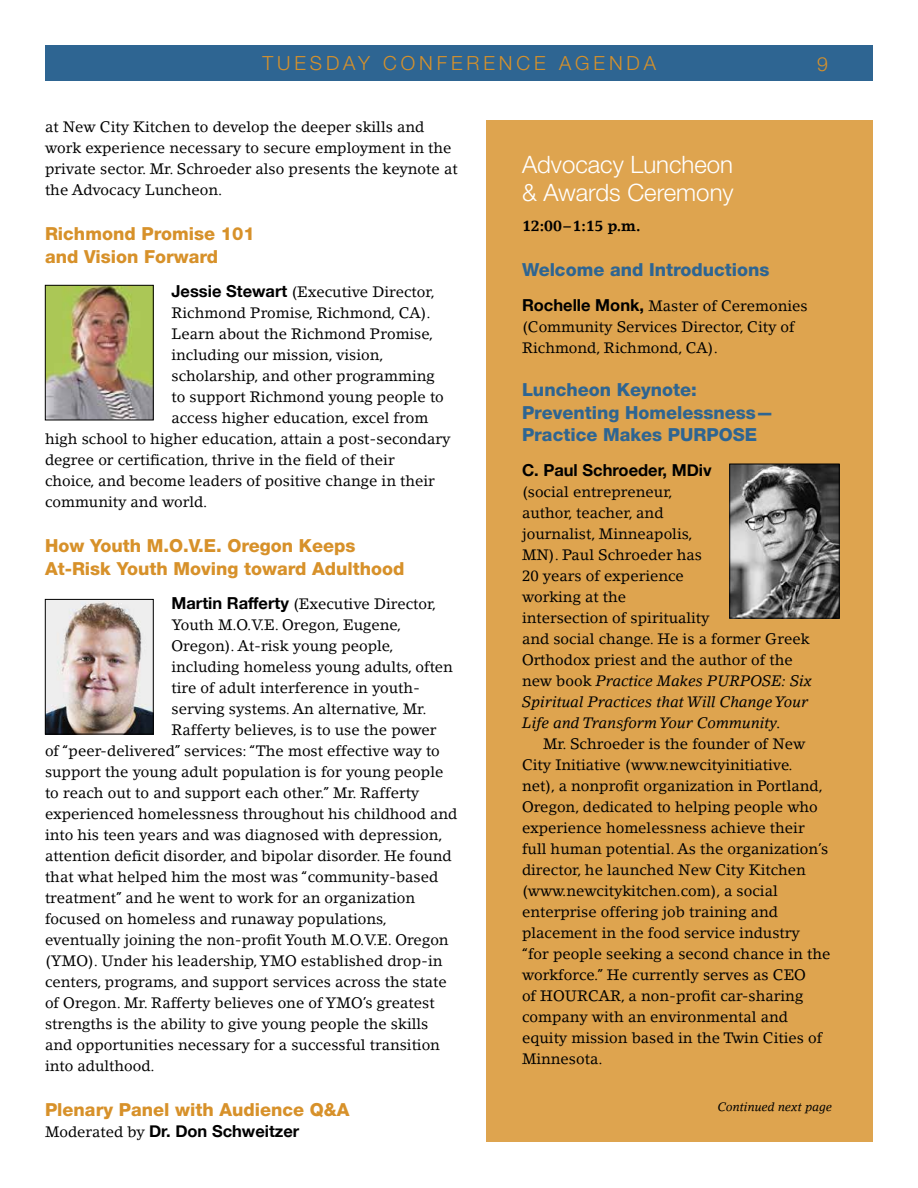
<style>
.page{position:relative;width:918px;height:1188px;background:#fff}
.page>*{position:absolute;margin:0;border:0;box-sizing:border-box;transform-origin:0 0}
.t1{font:300 24px/28.5px "Helvetica Neue";color:#fff}
.t2{font:300 19.5px "Helvetica Neue";letter-spacing:.2em;color:#d7912a}
.t3{font:800 18px/22.5px "Helvetica Neue";color:#d7912a}
.t4{font:800 18px/22.5px "Helvetica Neue";color:#2e6592}
.t5{font:700 16.5px "Helvetica Neue";color:#000}
.t6{font:15px/21px "Lino Letter";color:#000}
.t7{font:700 15px "Lino Letter";color:#000}
.t8{font:italic 12px "Lino Letter";color:#000}
.s1{font-family:"Helvetica Neue";font-weight:700;font-size:16.5px}
.s2{font-family:"Lino Letter";font-weight:400;font-size:15px}
.s3{font-style:italic}
</style>
<div class="page">
<div style="left:486px;top:121px;width:387px;height:1021px;background:#dea44f"></div>
<div style="left:45px;top:45px;width:828px;height:36px;background:#2e6592"></div>
<img style="left:47px;top:287px;width:104px;height:131px">
<div style="left:45px;top:285px;width:108px;height:135px;border:1px solid #000"></div>
<img style="left:47px;top:601px;width:104px;height:131px">
<div style="left:45px;top:599px;width:108px;height:135px;border:1px solid #000"></div>
<img style="left:732px;top:466px;width:105px;height:150px">
<div style="left:730px;top:464px;width:109px;height:154px;border:1px solid #000"></div>
<h2 class="t2" style="left:262px;top:51px;width:395px">TUESDAY CONFERENCE AGENDA</h2>
<h2 class="t2" style="left:817px;top:52px;width:12px">9</h2>
<p class="t6" style="left:45px;top:117px;width:414px">at New City Kitchen to develop the deeper skills and work experience necessary to secure employment in the private sector. Mr. Schroeder also presents the keynote at the Advocacy Luncheon.</p>
<p class="t3" style="left:45px;top:223px;width:211px">Richmond Promise 101 and Vision Forward</p>
<p class="t6" style="left:171px;top:282px;width:265px"><span class="s1">Jessie Stewart</span> (Executive Director,</p>
<p class="t6" style="left:171px;top:303px;width:261px">Richmond Promise, Richmond, CA).</p>
<p class="t6" style="left:171px;top:324px;width:263px">Learn about the Richmond Promise,</p>
<p class="t6" style="left:171px;top:345px;width:214px">including our mission, vision,</p>
<p class="t6" style="left:171px;top:366px;width:265px">scholarship, and other programming</p>
<p class="t6" style="left:171px;top:387px;width:274px">to support Richmond young people to</p>
<p class="t6" style="left:171px;top:408px;width:258px">access higher education, excel from</p>
<p class="t6" style="left:45px;top:429px;width:407px">high school to higher education, attain a post-secondary</p>
<p class="t6" style="left:45px;top:450px;width:351px">degree or certification, thrive in the field of their</p>
<p class="t6" style="left:45px;top:471px;width:391px">choice, and become leaders of positive change in their</p>
<p class="t6" style="left:45px;top:492px;width:164px">community and world.</p>
<p class="t3" style="left:45px;top:535px;width:361px">How Youth M.O.V.E. Oregon Keeps<br>At-Risk Youth Moving toward Adulthood</p>
<p class="t6" style="left:171px;top:594px;width:266px"><span class="s1">Martin Rafferty</span> (Executive Director,</p>
<p class="t6" style="left:171px;top:615px;width:231px">Youth M.O.V.E. Oregon, Eugene,</p>
<p class="t6" style="left:171px;top:636px;width:224px">Oregon). At-risk young people,</p>
<p class="t6" style="left:171px;top:657px;width:283px">including homeless young adults, often</p>
<p class="t6" style="left:171px;top:678px;width:250px">tire of adult interference in youth-</p>
<p class="t6" style="left:171px;top:699px;width:257px">serving systems. An alternative, Mr.</p>
<p class="t6" style="left:171px;top:720px;width:267px">Rafferty believes, is to use the power</p>
<p class="t6" style="left:45px;top:741px;width:396px">of “peer-delivered” services: “The most effective way to</p>
<p class="t6" style="left:45px;top:762px;width:400px">support the young adult population is for young people</p>
<p class="t6" style="left:45px;top:783px;width:376px">to reach out to and support each other.” Mr. Rafferty</p>
<p class="t6" style="left:45px;top:804px;width:414px">experienced homelessness throughout his childhood and</p>
<p class="t6" style="left:45px;top:825px;width:399px">into his teen years and was diagnosed with depression,</p>
<p class="t6" style="left:45px;top:846px;width:408px">attention deficit disorder, and bipolar disorder. He found</p>
<p class="t6" style="left:45px;top:867px;width:395px">that what helped him the most was “community-based</p>
<p class="t6" style="left:45px;top:888px;width:372px">treatment” and he went to work for an organization</p>
<p class="t6" style="left:45px;top:909px;width:344px">focused on homeless and runaway populations,</p>
<p class="t6" style="left:45px;top:930px;width:405px">eventually joining the non-profit Youth M.O.V.E. Oregon</p>
<p class="t6" style="left:45px;top:951px;width:399px">(YMO). Under his leadership, YMO established drop-in</p>
<p class="t6" style="left:45px;top:972px;width:403px">centers, programs, and support services across the state</p>
<p class="t6" style="left:45px;top:993px;width:391px">of Oregon. Mr. Rafferty believes one of YMO’s greatest</p>
<p class="t6" style="left:45px;top:1014px;width:385px">strengths is the ability to give young people the skills</p>
<p class="t6" style="left:45px;top:1035px;width:397px">and opportunities necessary for a successful transition</p>
<p class="t6" style="left:45px;top:1056px;width:111px">into adulthood.</p>
<p class="t3" style="left:45px;top:1099px;width:306px">Plenary Panel with Audience Q&amp;A</p>
<p class="t5" style="left:45px;top:1119px;width:256px"><span class="s2">Moderated by</span> Dr. Don Schweitzer</p>
<h1 class="t1" style="left:522px;top:149px;width:213px">Advocacy Luncheon &amp; Awards Ceremony</h1>
<p class="t7" style="left:522px;top:217px;width:120px">12:00–1:15 p.m.</p>
<p class="t4" style="left:522px;top:259px;width:249px">Welcome and Introductions</p>
<p class="t6" style="left:522px;top:295px;width:287px"><span class="s1">Rochelle Monk,</span> Master of Ceremonies (Community Services Director, City of<br>Richmond, Richmond, CA).</p>
<p class="t4" style="left:522px;top:379px;width:253px">Luncheon Keynote:<br>Preventing Homelessness—<br>Practice Makes PURPOSE</p>
<p class="t5" style="left:522px;top:457px;width:191px">C. Paul Schroeder, MDiv</p>
<p class="t6" style="left:522px;top:481px;width:292px">(social entrepreneur,<br>author, teacher, and<br>journalist, Minneapolis,<br>MN). Paul Schroeder has<br>20 years of experience<br>working at the<br>intersection of spirituality<br>and social change. He is a former Greek<br>Orthodox priest and the author of the new book <span class="s3">Practice Makes PURPOSE: Six<br>Spiritual Practices that Will Change Your<br>Life and Transform Your Community.</span></p>
<p class="t6" style="left:522px;top:733px;width:310px;text-indent:21px">Mr. Schroeder is the founder of New City Initiative (www.newcityinitiative.<br>net), a nonprofit organization in Portland, Oregon, dedicated to helping people who experience homelessness achieve their full human potential. As the organization’s director, he launched New City Kitchen (www.newcitykitchen.com), a social enterprise offering job training and placement in the food service industry “for people seeking a second chance in the workforce.” He currently serves as CEO<br>of HOURCAR, a non-profit car-sharing company with an environmental and equity mission based in the Twin Cities of Minnesota.</p>
<p class="t8" style="left:718px;top:1100px;width:116px">Continued next page</p>
</div>
